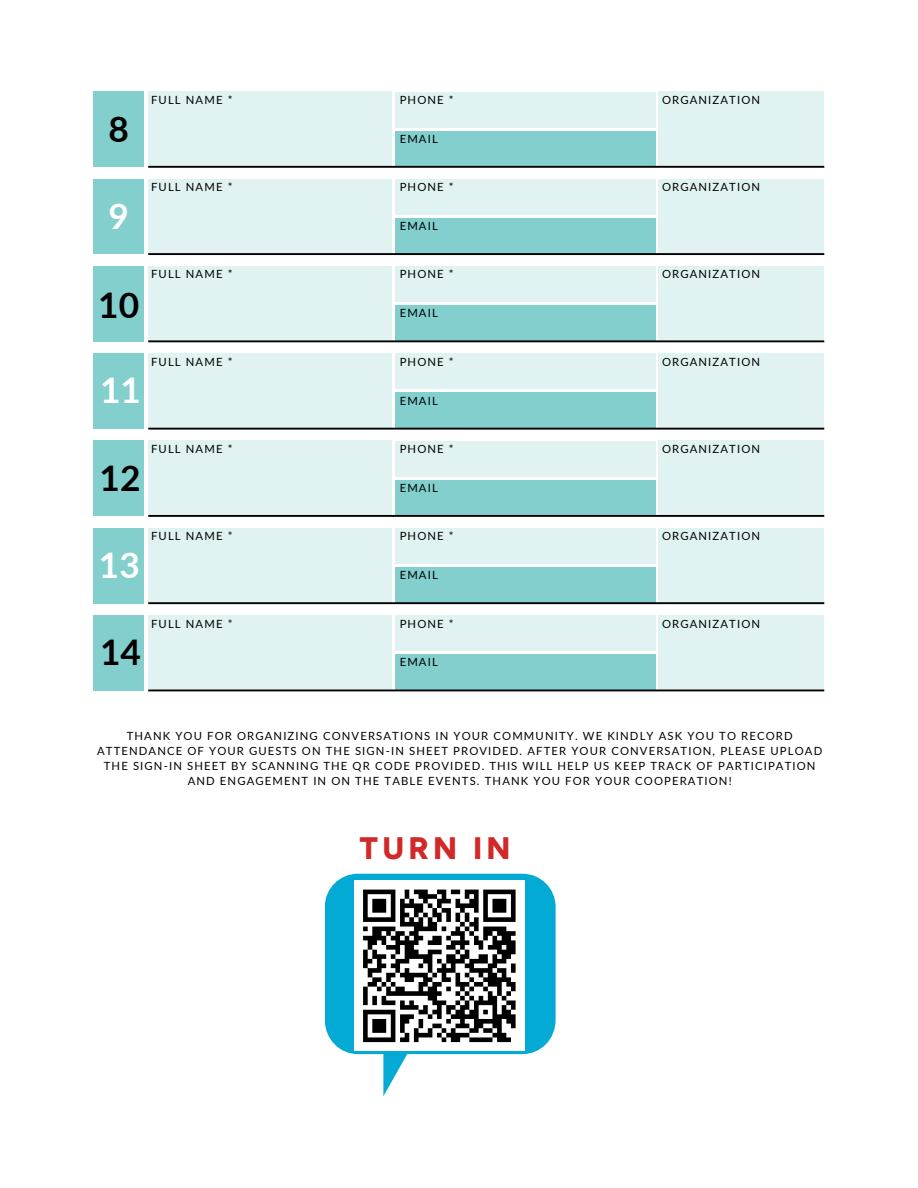
<style>
.page{position:relative;width:918px;height:1188px;background:#fff}
.page>*{position:absolute;margin:0;border:0;box-sizing:border-box;transform-origin:0 0}
.t1{font:700 35.25px "Lato";color:#000}
.t2{font:700 35.25px "Lato";color:#fff}
.t3{font:800 31.05px "Figtree";letter-spacing:.14em;color:#d02928}
.t4{font:11.25px/15px "Lato";letter-spacing:.1em;color:#000;text-align:center}
</style>
<div class="page">
<div style="left:94px;top:92px;width:50px;height:75px;background:#82cfce"></div>
<div style="left:148px;top:92px;width:243px;height:75px;background:#e0f3f2"></div>
<div style="left:395px;top:131px;width:260px;height:35px;background:#82cfce"></div>
<div style="left:395px;top:92px;width:260px;height:35px;background:#e0f3f2"></div>
<div style="left:659px;top:92px;width:165px;height:75px;background:#e0f3f2"></div>
<svg style="left:148px;top:166px;width:676px;height:2px"></svg>
<div style="left:94px;top:179px;width:50px;height:75px;background:#82cfce"></div>
<div style="left:148px;top:179px;width:243px;height:75px;background:#e0f3f2"></div>
<div style="left:395px;top:218px;width:260px;height:36px;background:#82cfce"></div>
<div style="left:395px;top:179px;width:260px;height:36px;background:#e0f3f2"></div>
<div style="left:659px;top:179px;width:165px;height:75px;background:#e0f3f2"></div>
<svg style="left:148px;top:253px;width:676px;height:2px"></svg>
<div style="left:94px;top:266px;width:50px;height:75px;background:#82cfce"></div>
<div style="left:148px;top:266px;width:243px;height:75px;background:#e0f3f2"></div>
<div style="left:395px;top:305px;width:260px;height:36px;background:#82cfce"></div>
<div style="left:395px;top:266px;width:260px;height:36px;background:#e0f3f2"></div>
<div style="left:659px;top:266px;width:165px;height:75px;background:#e0f3f2"></div>
<svg style="left:148px;top:340px;width:676px;height:2px"></svg>
<div style="left:94px;top:354px;width:50px;height:75px;background:#82cfce"></div>
<div style="left:148px;top:354px;width:243px;height:75px;background:#e0f3f2"></div>
<div style="left:395px;top:393px;width:260px;height:35px;background:#82cfce"></div>
<div style="left:395px;top:354px;width:260px;height:35px;background:#e0f3f2"></div>
<div style="left:659px;top:354px;width:165px;height:75px;background:#e0f3f2"></div>
<svg style="left:148px;top:428px;width:676px;height:2px"></svg>
<div style="left:94px;top:441px;width:50px;height:75px;background:#82cfce"></div>
<div style="left:148px;top:441px;width:243px;height:75px;background:#e0f3f2"></div>
<div style="left:395px;top:480px;width:260px;height:36px;background:#82cfce"></div>
<div style="left:395px;top:441px;width:260px;height:36px;background:#e0f3f2"></div>
<div style="left:659px;top:441px;width:165px;height:75px;background:#e0f3f2"></div>
<svg style="left:148px;top:515px;width:676px;height:2px"></svg>
<div style="left:94px;top:528px;width:50px;height:75px;background:#82cfce"></div>
<div style="left:148px;top:528px;width:243px;height:75px;background:#e0f3f2"></div>
<div style="left:395px;top:567px;width:260px;height:36px;background:#82cfce"></div>
<div style="left:395px;top:528px;width:260px;height:36px;background:#e0f3f2"></div>
<div style="left:659px;top:528px;width:165px;height:75px;background:#e0f3f2"></div>
<svg style="left:148px;top:602px;width:676px;height:2px"></svg>
<div style="left:94px;top:615px;width:50px;height:75px;background:#82cfce"></div>
<div style="left:148px;top:615px;width:243px;height:75px;background:#e0f3f2"></div>
<div style="left:395px;top:655px;width:260px;height:35px;background:#82cfce"></div>
<div style="left:395px;top:615px;width:260px;height:36px;background:#e0f3f2"></div>
<div style="left:659px;top:615px;width:165px;height:75px;background:#e0f3f2"></div>
<svg style="left:148px;top:690px;width:676px;height:1px"></svg>
<svg style="left:325px;top:874px;width:230px;height:222px;fill:#02aad4"></svg>
<div style="left:354px;top:880px;width:171px;height:171px;background:#fff"></div>
<svg style="left:363px;top:889px;width:153px;height:154px"></svg>
<h1 class="t1" style="left:109px;top:107px;width:22px">8</h1>
<h1 class="t2" style="left:109px;top:194px;width:22px">9</h1>
<p class="t4" style="left:151px;top:92px;width:83px">FULL NAME *</p>
<p class="t4" style="left:400px;top:92px;width:56px">PHONE *</p>
<p class="t4" style="left:662px;top:92px;width:100px">ORGANIZATION</p>
<p class="t4" style="left:400px;top:131px;width:40px">EMAIL</p>
<p class="t4" style="left:151px;top:179px;width:83px">FULL NAME *</p>
<p class="t4" style="left:400px;top:179px;width:56px">PHONE *</p>
<p class="t4" style="left:662px;top:179px;width:100px">ORGANIZATION</p>
<p class="t4" style="left:400px;top:218px;width:40px">EMAIL</p>
<h1 class="t1" style="left:98px;top:283px;width:42px">10</h1>
<p class="t4" style="left:151px;top:267px;width:83px">FULL NAME *</p>
<p class="t4" style="left:400px;top:267px;width:56px">PHONE *</p>
<p class="t4" style="left:662px;top:267px;width:100px">ORGANIZATION</p>
<p class="t4" style="left:400px;top:305px;width:40px">EMAIL</p>
<h1 class="t2" style="left:100px;top:369px;width:42px">11</h1>
<p class="t4" style="left:151px;top:354px;width:83px">FULL NAME *</p>
<p class="t4" style="left:400px;top:354px;width:56px">PHONE *</p>
<p class="t4" style="left:662px;top:354px;width:100px">ORGANIZATION</p>
<p class="t4" style="left:400px;top:393px;width:40px">EMAIL</p>
<h1 class="t1" style="left:100px;top:456px;width:42px">12</h1>
<p class="t4" style="left:151px;top:441px;width:83px">FULL NAME *</p>
<p class="t4" style="left:400px;top:441px;width:56px">PHONE *</p>
<p class="t4" style="left:662px;top:441px;width:100px">ORGANIZATION</p>
<p class="t4" style="left:400px;top:480px;width:40px">EMAIL</p>
<h1 class="t2" style="left:99px;top:543px;width:42px">13</h1>
<p class="t4" style="left:151px;top:528px;width:83px">FULL NAME *</p>
<p class="t4" style="left:400px;top:528px;width:56px">PHONE *</p>
<p class="t4" style="left:662px;top:528px;width:100px">ORGANIZATION</p>
<p class="t4" style="left:400px;top:567px;width:40px">EMAIL</p>
<h1 class="t1" style="left:100px;top:630px;width:42px">14</h1>
<p class="t4" style="left:151px;top:616px;width:83px">FULL NAME *</p>
<p class="t4" style="left:400px;top:616px;width:56px">PHONE *</p>
<p class="t4" style="left:662px;top:616px;width:100px">ORGANIZATION</p>
<p class="t4" style="left:400px;top:655px;width:40px">EMAIL</p>
<p class="t4" style="left:97px;top:728px;width:727px">THANK YOU FOR ORGANIZING CONVERSATIONS IN YOUR COMMUNITY. WE KINDLY ASK YOU TO RECORD ATTENDANCE OF YOUR GUESTS ON THE SIGN-IN SHEET PROVIDED. AFTER YOUR CONVERSATION, PLEASE UPLOAD THE SIGN-IN SHEET BY SCANNING THE QR CODE PROVIDED. THIS WILL HELP US KEEP TRACK OF PARTICIPATION AND ENGAGEMENT IN ON THE TABLE EVENTS. THANK YOU FOR YOUR COOPERATION!</p>
<h2 class="t3" style="left:359px;top:830px;width:153px">TURN IN</h2>
</div>
